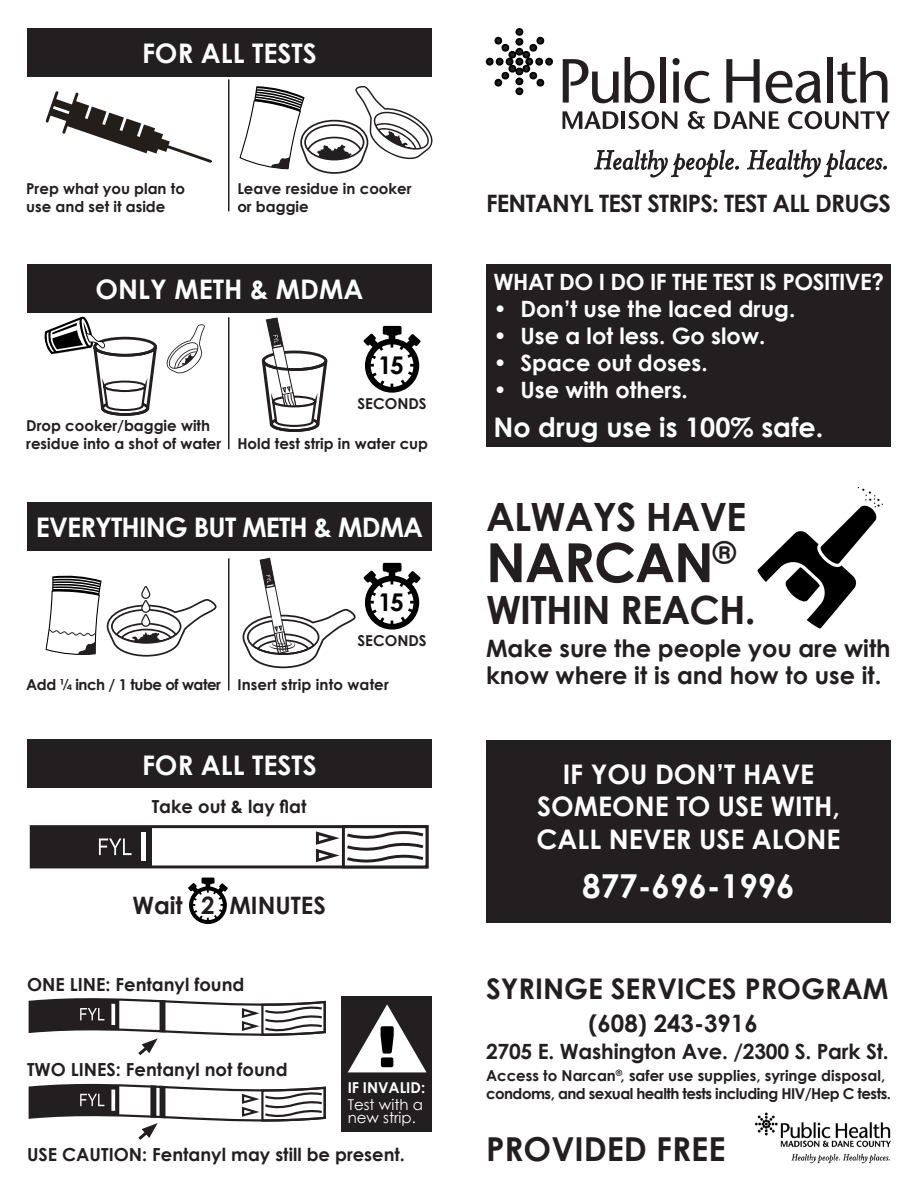
<style>
.page{position:relative;width:918px;height:1188px;background:#fff}
.page>*{position:absolute;margin:0;border:0;box-sizing:border-box;transform-origin:0 0}
.t1{font:700 54px "Century Gothic";letter-spacing:-.02em;color:#231f20}
.t2{font:700 39px "Century Gothic";letter-spacing:-.02em;color:#231f20}
.t3{font:700 33px "Century Gothic";color:#231f20}
.t4{font:700 33px "Century Gothic";color:#fff}
.t5{font:700 28.5px "Century Gothic";color:#231f20}
.t6{font:700 27px/32.4px "Century Gothic";color:#fff;text-align:center}
.t7{font:700 27px "Century Gothic";letter-spacing:-.03em;color:#fff}
.t8{font:700 24.45px "Century Gothic";color:#000}
.t9{font:700 24px/27px "Century Gothic";color:#231f20}
.t10{font:700 24px "Century Gothic";letter-spacing:-.03em;color:#231f20}
.t11{font:700 22.5px "Century Gothic";color:#fff}
.t12{font:700 22.5px "Century Gothic";letter-spacing:-.02em;color:#fff}
.t13{font:700 21px "Century Gothic";letter-spacing:-.01em;color:#231f20}
.t14{font:700 18px "Century Gothic";color:#231f20}
.t15{font:700 15px/18px "Century Gothic";color:#231f20}
.t16{font:700 15px/18px "Century Gothic";letter-spacing:-.035em;color:#231f20}
.t17{font:700 15px "Century Gothic";letter-spacing:-.03em;color:#231f20}
.t18{font:700 15px/16.5px "Century Gothic";color:#fff}
.t19{font:15px "Century Gothic";color:#fff}
.s1{font-weight:400}
</style>
<div class="page">
<svg style="left:262px;top:317px;width:65px;height:115px"></svg>
<svg style="left:243px;top:557px;width:113px;height:111px"></svg>
<hr style="left:228px;top:317px;width:2px;height:132px;background:#231f20">
<hr style="left:228px;top:79px;width:2px;height:132px;background:#231f20">
<hr style="left:228px;top:558px;width:2px;height:132px;background:#231f20">
<svg style="left:166px;top:324px;width:39px;height:50px"></svg>
<div style="left:486px;top:265px;width:405px;height:182px;background:#231f20"></div>
<img style="left:754px;top:1112px;width:137px;height:52px">
<div style="left:486px;top:740px;width:405px;height:182px;background:#231f20"></div>
<div style="left:27px;top:28px;width:405px;height:48px;background:#231f20"></div>
<div style="left:341px;top:996px;width:91px;height:136px;background:#231f20"></div>
<div style="left:27px;top:265px;width:405px;height:48px;background:#231f20"></div>
<div style="left:27px;top:502px;width:405px;height:49px;background:#231f20"></div>
<div style="left:27px;top:740px;width:405px;height:48px;background:#231f20"></div>
<svg style="left:28px;top:998px;width:298px;height:58px"></svg>
<div style="left:30px;top:825px;width:398px;height:43px;border:3px solid #231f20"></div>
<div style="left:342px;top:825px;width:86px;height:43px;border:3px solid #231f20"></div>
<div style="left:31px;top:827px;width:120px;height:40px;background:#231f20"></div>
<svg style="left:314px;top:829px;width:112px;height:39px"></svg>
<div style="left:141px;top:833px;width:5px;height:28px;background:#fff"></div>
<svg style="left:99px;top:839px;width:33px;height:16px"></svg>
<svg style="left:28px;top:1083px;width:298px;height:57px"></svg>
<svg style="left:188px;top:878px;width:40px;height:46px"></svg>
<svg style="left:46px;top:91px;width:166px;height:72px"></svg>
<svg style="left:757px;top:487px;width:126px;height:142px"></svg>
<svg style="left:44px;top:316px;width:113px;height:100px"></svg>
<svg style="left:348px;top:1004px;width:79px;height:68px"></svg>
<svg style="left:363px;top:326px;width:58px;height:67px"></svg>
<svg style="left:363px;top:563px;width:58px;height:67px"></svg>
<svg style="left:486px;top:28px;width:67px;height:68px"></svg>
<svg style="left:563px;top:59px;width:56px;height:44px"></svg>
<svg style="left:625px;top:57px;width:30px;height:46px"></svg>
<div style="left:660px;top:57px;width:6px;height:46px;background:#231f20"></div>
<svg style="left:673px;top:58px;width:37px;height:45px"></svg>
<svg style="left:726px;top:59px;width:34px;height:44px"></svg>
<svg style="left:766px;top:71px;width:55px;height:32px"></svg>
<div style="left:827px;top:57px;width:6px;height:46px;background:#231f20"></div>
<svg style="left:837px;top:57px;width:50px;height:46px"></svg>
<svg style="left:563px;top:111px;width:55px;height:18px"></svg>
<hr style="left:621px;top:111px;width:4px;height:18px;background:#231f20">
<svg style="left:628px;top:111px;width:49px;height:18px"></svg>
<svg style="left:688px;top:111px;width:17px;height:18px"></svg>
<svg style="left:714px;top:111px;width:65px;height:18px"></svg>
<svg style="left:788px;top:111px;width:102px;height:18px"></svg>
<svg style="left:594px;top:150px;width:145px;height:27px"></svg>
<svg style="left:747px;top:150px;width:140px;height:27px"></svg>
<svg style="left:239px;top:86px;width:194px;height:88px"></svg>
<svg style="left:45px;top:575px;width:172px;height:82px"></svg>
<p class="t6" style="left:142px;top:36px;width:176px">FOR ALL TESTS</p>
<p class="t15" style="left:26px;top:179px;width:160px">Prep what you plan to use and set it aside</p>
<p class="t15" style="left:237px;top:179px;width:176px">Leave residue in cooker or baggie</p>
<p class="t6" style="left:96px;top:272px;width:269px">ONLY METH &amp; MDMA</p>
<p class="t15" style="left:26px;top:416px;width:197px">Drop cooker/baggie with residue into a shot of water</p>
<p class="t8" style="left:378px;top:347px;width:27px">15</p>
<p class="t15" style="left:357px;top:394px;width:71px">SECONDS</p>
<p class="t15" style="left:237px;top:434px;width:192px">Hold test strip in water cup</p>
<p class="t10" style="left:486px;top:185px;width:406px">FENTANYL TEST STRIPS: TEST ALL DRUGS</p>
<p class="t12" style="left:494px;top:265px;width:392px">WHAT DO I DO IF THE TEST IS POSITIVE?</p>
<p class="t11" style="left:494px;top:292px;width:303px">• Don’t use the laced drug.</p>
<p class="t11" style="left:494px;top:319px;width:273px">• Use a lot less. Go slow.</p>
<p class="t11" style="left:494px;top:346px;width:216px">• Space out doses.</p>
<p class="t11" style="left:494px;top:373px;width:196px">• Use with others.</p>
<p class="t6" style="left:494px;top:410px;width:331px">No drug use is 100% safe.</p>
<p class="t2" style="left:486px;top:487px;width:262px">ALWAYS HAVE</p>
<p class="t1" style="left:486px;top:522px;width:252px">NARCAN<sup>®</sup></p>
<p class="t2" style="left:486px;top:580px;width:271px">WITHIN REACH.</p>
<p class="t7" style="left:36px;top:507px;width:389px">EVERYTHING BUT METH &amp; MDMA</p>
<p class="t8" style="left:378px;top:584px;width:27px">15</p>
<p class="t15" style="left:357px;top:631px;width:71px">SECONDS</p>
<p class="t9" style="left:486px;top:634px;width:406px">Make sure the people you are with know where it is and how to use it.</p>
<p class="t17" style="left:26px;top:674px;width:196px">Add ¼ inch / 1 tube of water</p>
<p class="t15" style="left:237px;top:675px;width:153px">Insert strip into water</p>
<p class="t6" style="left:142px;top:747px;width:176px">FOR ALL TESTS</p>
<p class="t14" style="left:152px;top:793px;width:156px">Take out &amp; lay flat</p>
<p class="t9" style="left:132px;top:890px;width:195px">Wait 2 MINUTES</p>
<p class="t14" style="left:27px;top:971px;width:219px">ONE LINE: Fentanyl found</p>
<p class="t14" style="left:27px;top:1056px;width:262px">TWO LINES: Fentanyl not found</p>
<p class="t18" style="left:348px;top:1079px;width:79px">IF INVALID:<br><span class="s1">Test with a</span></p>
<p class="t19" style="left:348px;top:1107px;width:70px">new strip.</p>
<p class="t14" style="left:27px;top:1141px;width:379px">USE CAUTION: Fentanyl may still be present.</p>
<p class="t6" style="left:537px;top:757px;width:306px">IF YOU DON’T HAVE<br>SOMEONE TO USE WITH,<br>CALL NEVER USE ALONE</p>
<p class="t4" style="left:582px;top:861px;width:214px">877-696-1996</p>
<p class="t5" style="left:486px;top:967px;width:404px">SYRINGE SERVICES PROGRAM</p>
<p class="t9" style="left:588px;top:1008px;width:171px">(608) 243-3916</p>
<p class="t13" style="left:486px;top:1035px;width:404px">2705 E. Washington Ave. /2300 S. Park St.</p>
<p class="t16" style="left:486px;top:1066px;width:406px">Access to Narcan<sup>®</sup>, safer use supplies, syringe disposal, condoms, and sexual health tests including HIV/Hep C tests.</p>
<p class="t3" style="left:486px;top:1124px;width:241px">PROVIDED FREE</p>
</div>
